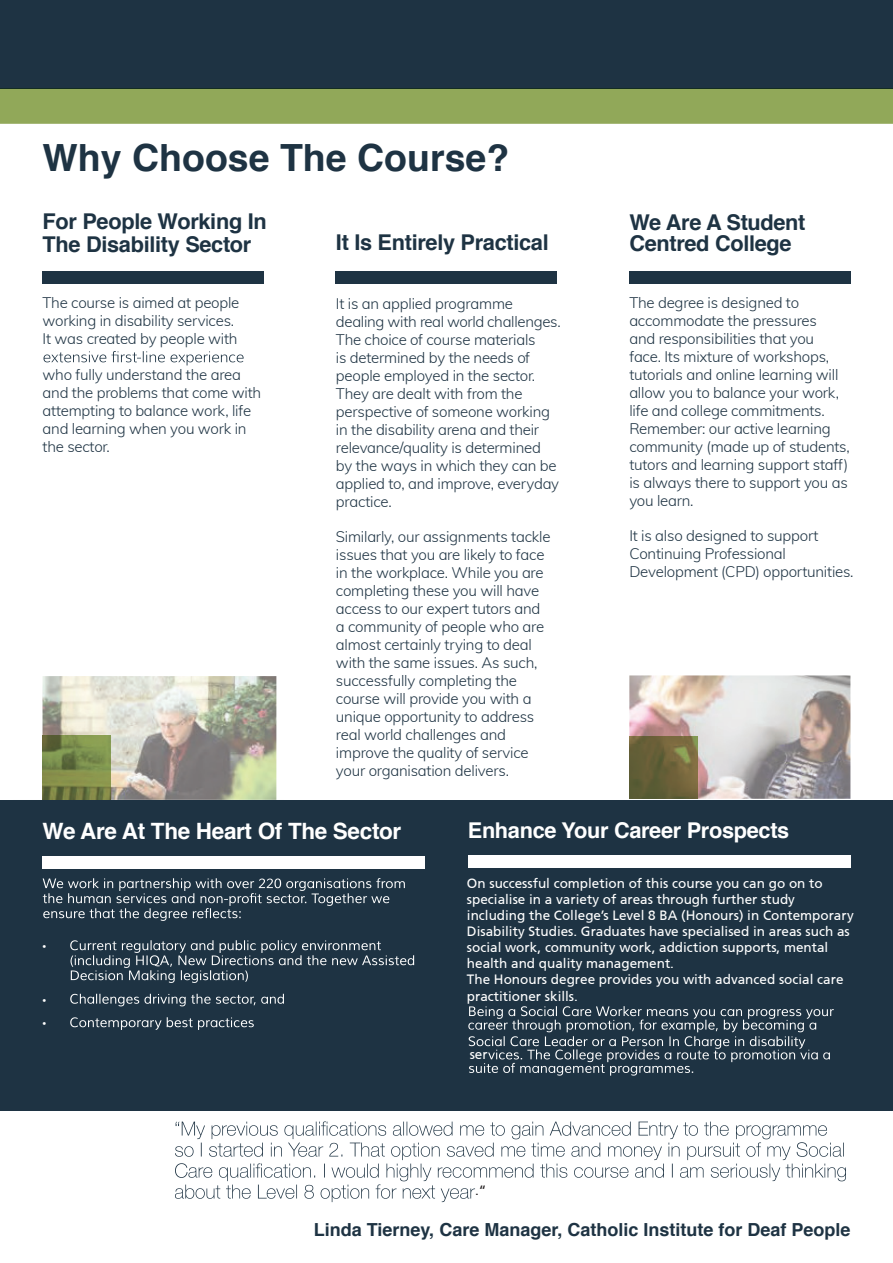
<style>
.page{position:relative;width:893px;height:1263px;background:#fff}
.page>*{position:absolute;margin:0;border:0;box-sizing:border-box;transform-origin:0 0}
.t1{font:700 37.5px "Helvetica";color:#1e3343}
.t2{font:700 22.5px "Helvetica";letter-spacing:-.015em;color:#fff}
.t3{font:700 21.75px/22.5px "Helvetica";letter-spacing:-.015em;color:#1e3343}
.t4{font:700 21.75px "Helvetica";letter-spacing:-.015em;color:#fff}
.t5{font:700 18px "Helvetica";color:#1e3343}
.t6{font:300 15px/18px "Muli";letter-spacing:-.015em;color:#1e3343}
.t7{font:13.5px/16px "Articulate";color:#fff}
.t8{font:13.5px/23.5px "Muli";color:#fff}
.t9{font:13.5px "Articulate";color:#231f20}
</style>
<div class="page">
<div style="left:0;top:800px;width:893px;height:310px;background:#1e3343"></div>
<svg style="left:44px;top:351px;width:200px;height:14px"></svg>
<svg style="left:43px;top:878px;width:362px;height:43px"></svg>
<svg style="left:70px;top:940px;width:344px;height:43px"></svg>
<svg style="left:70px;top:994px;width:214px;height:12px"></svg>
<svg style="left:70px;top:1017px;width:184px;height:13px"></svg>
<div style="left:43px;top:271px;width:221px;height:13px;background:#1e3343"></div>
<div style="left:43px;top:856px;width:382px;height:12px;background:#fff"></div>
<div style="left:468px;top:855px;width:382px;height:13px;background:#fff"></div>
<div style="left:336px;top:271px;width:221px;height:13px;background:#1e3343"></div>
<div style="left:629px;top:271px;width:221px;height:13px;background:#1e3343"></div>
<svg style="left:175px;top:1121px;width:671px;height:81px"></svg>
<div style="left:0;top:0;width:893px;height:88px;background:#1e3343"></div>
<div style="left:0;top:88px;width:893px;height:36px;background:#91a859"></div>
<img style="left:43px;top:676px;width:233px;height:124px">
<svg style="left:850px;top:675px;width:1px;height:124px"></svg>
<img style="left:629px;top:675px;width:221px;height:124px">
<img style="left:43px;top:736px;width:68px;height:64px">
<img style="left:629px;top:737px;width:68px;height:62px">
<svg style="left:468px;top:1006px;width:366px;height:70px"></svg>
<h1 class="t1" style="left:43px;top:134px;width:468px">Why Choose The Course?</h1>
<h3 class="t3" style="left:43px;top:210px;width:226px">For People Working In<br>The Disability Sector</h3>
<h3 class="t3" style="left:336px;top:231px;width:214px">It Is Entirely Practical</h3>
<p class="t6" style="left:43px;top:293px;width:198px">The course is aimed at people working in disability services.<br>It was created by people with</p>
<p class="t6" style="left:43px;top:365px;width:220px">who fully understand the area and the problems that come with attempting to balance work, life and learning when you work in the sector.</p>
<p class="t6" style="left:336px;top:294px;width:226px">It is an applied programme dealing with real world challenges.<br>The choice of course materials<br>is determined by the needs of people employed in the sector.<br>They are dealt with from the perspective of someone working in the disability arena and their relevance/quality is determined by the ways in which they can be applied to, and improve, everyday practice.</p>
<p class="t6" style="left:336px;top:527px;width:216px">Similarly, our assignments tackle issues that you are likely to face in the workplace. While you are completing these you will have access to our expert tutors and a community of people who are almost certainly trying to deal with the same issues. As such, successfully completing the course will provide you with a unique opportunity to address real world challenges and improve the quality of service your organisation delivers.</p>
<h3 class="t3" style="left:629px;top:211px;width:178px;line-height:21.5px">We Are A Student<br>Centred College</h3>
<p class="t6" style="left:629px;top:293px;width:222px">The degree is designed to accommodate the pressures<br>and responsibilities that you<br>face. Its mixture of workshops, tutorials and online learning will allow you to balance your work, life and college commitments.<br>Remember: our active learning community (made up of students, tutors and learning support staff) is always there to support you as you learn.</p>
<p class="t6" style="left:629px;top:526px;width:226px">It is also designed to support<br>Continuing Professional<br>Development (CPD) opportunities.</p>
<h2 class="t2" style="left:43px;top:817px;width:360px">We Are At The Heart Of The Sector</h2>
<p class="t8" style="left:43px;top:933px;width:5px">•</p>
<p class="t8" style="left:43px;top:987px;width:5px">• •</p>
<h3 class="t4" style="left:468px;top:817px;width:323px">Enhance Your Career Prospects</h3>
<p class="t7" style="left:467px;top:875px;width:388px">On successful completion of this course you can go on to specialise in a variety of areas through further study including the College’s Level 8 BA (Honours) in Contemporary Disability Studies. Graduates have specialised in areas such as social work, community work, addiction supports, mental health and quality management.<br>The Honours degree provides you with advanced social care practitioner skills.</p>
<p class="t7" style="left:470px;top:1046px;width:20px">ser</p>
<p class="t9" style="left:475px;top:1182px;width:13px">.“</p>
<p class="t5" style="left:314px;top:1218px;width:538px">Linda Tierney, Care Manager, Catholic Institute for Deaf People</p>
</div>
